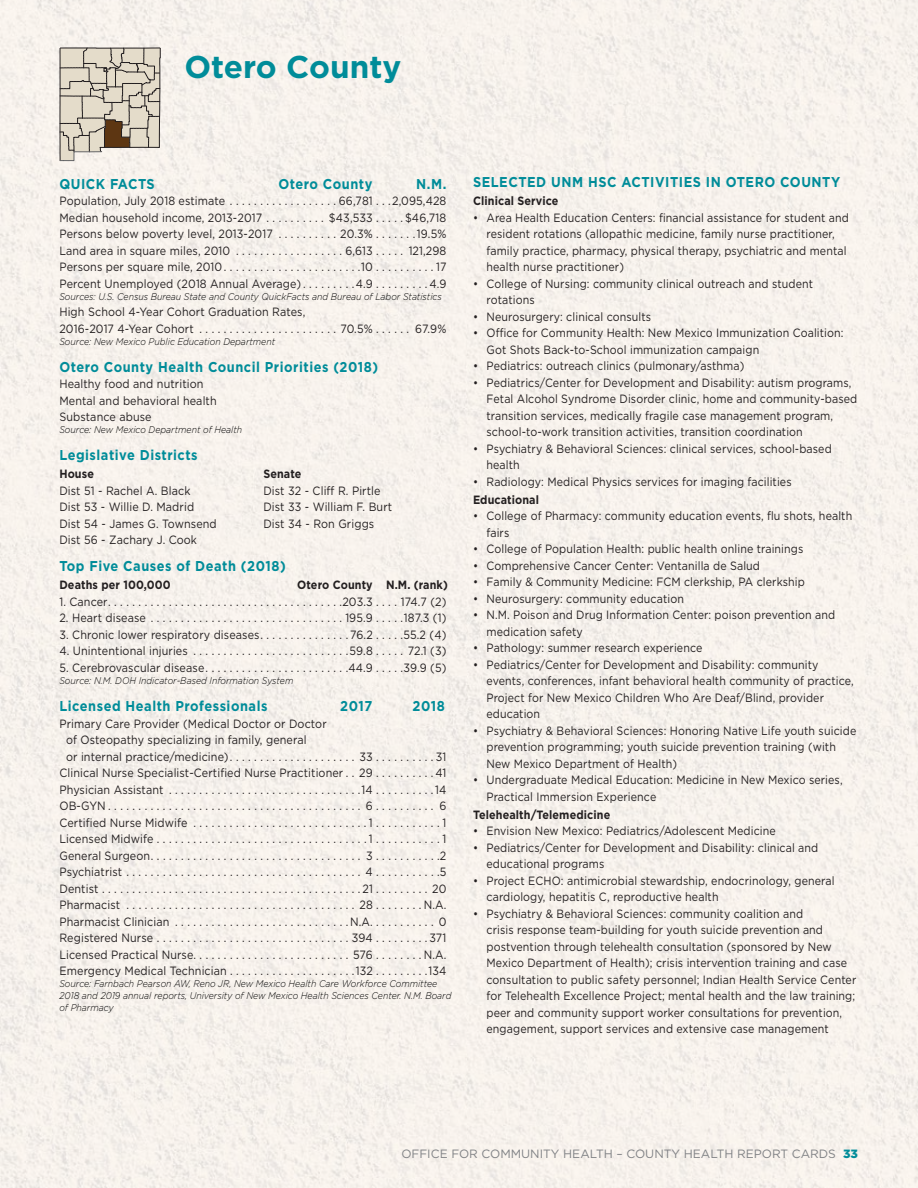
<style>
.page{position:relative;width:918px;height:1188px;background:#fff}
.page>*{position:absolute;margin:0;border:0;box-sizing:border-box;transform-origin:0 0}
.t1{font:700 31.5px "Gotham";color:#008c99}
.t2{font:700 14.25px "Gotham";letter-spacing:.04em;color:#008c99;scale:.9 1}
.t3{font:12px/16.5px "Gotham";letter-spacing:.01em;color:#231f20;scale:.89 1}
.t4{font:12px/16.5px "Gotham";letter-spacing:.01em;color:#231f20;scale:.9 1}
.t5{font:700 12px "Gotham";letter-spacing:.01em;color:#231f20;scale:.9 1}
.t6{font:12px "Gotham";color:#808285}
.t7{font:italic 300 9.75px/12px "Gotham";color:#000;scale:.9 1}
.s1{font-weight:900;color:#008c99}
</style>
<div class="page">
<img style="left:0;top:0;width:918px;height:1188px">
<svg style="left:60px;top:48px;width:101px;height:119px;background:#cac2b3"></svg>
<h1 class="t1" style="left:184px;top:46px;width:218px">Otero County</h1>
<p class="t2" style="left:59px;top:174px;width:108px">QUICK FACTS</p>
<p class="t2" style="left:278px;top:174px;width:106px">Otero County</p>
<p class="t2" style="left:416px;top:174px;width:35px">N.M.</p>
<p class="t4" style="left:59px;top:192px;width:432px;text-align:justify">Population, July 2018 estimate . . . . . . . . . . . . . . . . . 66,781 . . 2,095,428<br>Median household income, 2013-2017 . . . . . . . . . . $43,533 . . . . $46,718<br>Persons below poverty level, 2013-2017 . . . . . . . . . . 20.3% . . . . . . 19.5% Land area in square miles, 2010 . . . . . . . . . . . . . . . . . 6,613 . . . . . 121,298<br>Persons per square mile, 2010 . . . . . . . . . . . . . . . . . . . . . . 10 . . . . . . . . . 17<br>Percent Unemployed (2018 Annual Average) . . . . . . . . 4.9 . . . . . . . . 4.9</p>
<p class="t7" style="left:59px;top:290px;width:426px">Sources: U.S. Census Bureau State and County QuickFacts and Bureau of Labor Statistics</p>
<p class="t4" style="left:59px;top:303px;width:431px">High School 4-Year Cohort Graduation Rates,<br>2016-2017 4-Year Cohort . . . . . . . . . . . . . . . . . . . . . . . 70.5% . . . . . . 67.9%</p>
<p class="t7" style="left:59px;top:335px;width:241px">Source: New Mexico Public Education Department</p>
<p class="t2" style="left:59px;top:357px;width:356px">Otero County Health Council Priorities (2018)</p>
<p class="t4" style="left:59px;top:375px;width:176px">Healthy food and nutrition<br>Mental and behavioral health<br>Substance abuse</p>
<p class="t7" style="left:59px;top:423px;width:205px">Source: New Mexico Department of Health</p>
<p class="t2" style="left:59px;top:446px;width:155px">Legislative Districts</p>
<p class="t5" style="left:59px;top:466px;width:40px">House</p>
<p class="t5" style="left:263px;top:466px;width:44px">Senate</p>
<p class="t4" style="left:59px;top:482px;width:147px">Dist 51 - Rachel A. Black</p>
<p class="t4" style="left:263px;top:482px;width:132px">Dist 32 - Cliff R. Pirtle</p>
<p class="t4" style="left:59px;top:499px;width:151px">Dist 53 - Willie D. Madrid</p>
<p class="t4" style="left:263px;top:499px;width:145px">Dist 33 - William F. Burt</p>
<p class="t4" style="left:59px;top:515px;width:176px">Dist 54 - James G. Townsend</p>
<p class="t4" style="left:263px;top:515px;width:125px">Dist 34 - Ron Griggs</p>
<p class="t4" style="left:59px;top:532px;width:155px">Dist 56 - Zachary J. Cook</p>
<p class="t2" style="left:59px;top:557px;width:253px">Top Five Causes of Death (2018)</p>
<p class="t5" style="left:59px;top:577px;width:125px">Deaths per 100,000</p>
<p class="t5" style="left:297px;top:577px;width:169px">Otero County N.M. (rank)</p>
<p class="t4" style="left:59px;top:593px;width:432px">1. Cancer . . . . . . . . . . . . . . . . . . . . . . . . . . . . . . . . . . . . . . 203.3 . . . . 174.7 (2)</p>
<p class="t4" style="left:59px;top:610px;width:432px">2. Heart disease . . . . . . . . . . . . . . . . . . . . . . . . . . . . . . . 195.9 . . . . 187.3 (1)</p>
<p class="t4" style="left:59px;top:626px;width:432px">3. Chronic lower respiratory diseases . . . . . . . . . . . . . . 76.2 . . . . 55.2 (4)</p>
<p class="t4" style="left:59px;top:643px;width:431px">4. Unintentional injuries . . . . . . . . . . . . . . . . . . . . . . . . . 59.8 . . . . . 72.1 (3)</p>
<p class="t4" style="left:59px;top:659px;width:432px">5. Cerebrovascular disease . . . . . . . . . . . . . . . . . . . . . . . 44.9 . . . . 39.9 (5)</p>
<p class="t7" style="left:59px;top:674px;width:261px">Source: N.M. DOH Indicator-Based Information System</p>
<p class="t2" style="left:59px;top:697px;width:233px">Licensed Health Professionals</p>
<p class="t2" style="left:340px;top:697px;width:37px">2017</p>
<p class="t2" style="left:413px;top:697px;width:37px">2018</p>
<p class="t4" style="left:59px;top:715px;width:299px">Primary Care Provider (Medical Doctor or Doctor</p>
<p class="t4" style="left:66px;top:731px;width:269px">of Osteopathy specializing in family, general</p>
<p class="t4" style="left:66px;top:748px;width:424px">or internal practice/medicine) . . . . . . . . . . . . . . . . . . . . . 33 . . . . . . . . . 31</p>
<p class="t4" style="left:59px;top:764px;width:432px">Clinical Nurse Specialist-Certified Nurse Practitioner . . 29 . . . . . . . . . 41</p>
<p class="t4" style="left:59px;top:781px;width:432px">Physician Assistant . . . . . . . . . . . . . . . . . . . . . . . . . . . . . . . 14 . . . . . . . . . 14</p>
<p class="t4" style="left:59px;top:797px;width:432px">OB-GYN . . . . . . . . . . . . . . . . . . . . . . . . . . . . . . . . . . . . . . . . . . 6 . . . . . . . . . . 6</p>
<p class="t4" style="left:59px;top:814px;width:431px">Certified Nurse Midwife . . . . . . . . . . . . . . . . . . . . . . . . . . . . 1 . . . . . . . . . . 1</p>
<p class="t4" style="left:59px;top:830px;width:432px">Licensed Midwife . . . . . . . . . . . . . . . . . . . . . . . . . . . . . . . . . . 1 . . . . . . . . . . 1</p>
<p class="t4" style="left:59px;top:847px;width:432px">General Surgeon . . . . . . . . . . . . . . . . . . . . . . . . . . . . . . . . . . . 3 . . . . . . . . . . 2</p>
<p class="t4" style="left:59px;top:863px;width:432px">Psychiatrist . . . . . . . . . . . . . . . . . . . . . . . . . . . . . . . . . . . . . . . 4 . . . . . . . . . . 5</p>
<p class="t4" style="left:59px;top:880px;width:432px">Dentist . . . . . . . . . . . . . . . . . . . . . . . . . . . . . . . . . . . . . . . . . . 21 . . . . . . . . . 20</p>
<p class="t4" style="left:59px;top:896px;width:430px">Pharmacist . . . . . . . . . . . . . . . . . . . . . . . . . . . . . . . . . . . . . . 28 . . . . . . . N.A.</p>
<p class="t4" style="left:59px;top:913px;width:431px">Pharmacist Clinician . . . . . . . . . . . . . . . . . . . . . . . . . . . . N.A. . . . . . . . . . . 0</p>
<p class="t4" style="left:59px;top:929px;width:432px">Registered Nurse . . . . . . . . . . . . . . . . . . . . . . . . . . . . . . . . 394 . . . . . . . . 371</p>
<p class="t4" style="left:60px;top:946px;width:430px">Licensed Practical Nurse.......................... 576 . . . . . . . N.A.</p>
<p class="t4" style="left:60px;top:962px;width:432px">Emergency Medical Technician . . . . . . . . . . . . . . . . . . . . 132 . . . . . . . . 134</p>
<p class="t7" style="left:59px;top:977px;width:437px">Source: Farnbach Pearson AW, Reno JR, New Mexico Health Care Workforce Committee<br>2018 and 2019 annual reports, University of New Mexico Health Sciences Center. N.M. Board of Pharmacy</p>
<p class="t2" style="left:473px;top:173px;width:409px">SELECTED UNM HSC ACTIVITIES IN OTERO COUNTY</p>
<p class="t5" style="left:473px;top:193px;width:97px">Clinical Service</p>
<p class="t3" style="left:487px;top:209px;width:409px;text-indent:-13px">• Area Health Education Centers: financial assistance for student and resident rotations (allopathic medicine, family nurse practitioner, family practice, pharmacy, physical therapy, psychiatric and mental health nurse practitioner)</p>
<p class="t3" style="left:487px;top:275px;width:368px;text-indent:-13px">• College of Nursing: community clinical outreach and student rotations</p>
<p class="t3" style="left:473px;top:308px;width:202px">• Neurosurgery: clinical consults</p>
<p class="t3" style="left:487px;top:325px;width:403px;text-indent:-13px">• Office for Community Health: New Mexico Immunization Coalition:<br>Got Shots Back-to-School immunization campaign</p>
<p class="t3" style="left:473px;top:358px;width:306px">• Pediatrics: outreach clinics (pulmonary/asthma)</p>
<p class="t3" style="left:487px;top:374px;width:418px;text-indent:-13px">• Pediatrics/Center for Development and Disability: autism programs, Fetal Alcohol Syndrome Disorder clinic, home and community-based transition services, medically fragile case management program, school-to-work transition activities, transition coordination</p>
<p class="t3" style="left:487px;top:440px;width:389px;text-indent:-13px">• Psychiatry &amp; Behavioral Sciences: clinical services, school-based health</p>
<p class="t3" style="left:473px;top:473px;width:360px">• Radiology: Medical Physics services for imaging facilities</p>
<p class="t5" style="left:473px;top:492px;width:75px">Educational</p>
<p class="t3" style="left:487px;top:508px;width:412px;text-indent:-13px">• College of Pharmacy: community education events, flu shots, health fairs</p>
<p class="t3" style="left:473px;top:541px;width:373px">• College of Population Health: public health online trainings</p>
<p class="t3" style="left:473px;top:557px;width:324px">• Comprehensive Cancer Center: Ventanilla de Salud</p>
<p class="t3" style="left:473px;top:574px;width:374px">• Family &amp; Community Medicine: FCM clerkship, PA clerkship</p>
<p class="t3" style="left:473px;top:590px;width:238px">• Neurosurgery: community education</p>
<p class="t3" style="left:487px;top:607px;width:393px;text-indent:-13px">• N.M. Poison and Drug Information Center: poison prevention and medication safety</p>
<p class="t3" style="left:473px;top:640px;width:259px">• Pathology: summer research experience</p>
<p class="t3" style="left:487px;top:656px;width:414px;text-indent:-13px">• Pediatrics/Center for Development and Disability: community events, conferences, infant behavioral health community of practice, Project for New Mexico Children Who Are Deaf/Blind, provider education</p>
<p class="t3" style="left:487px;top:722px;width:417px;text-indent:-13px">• Psychiatry &amp; Behavioral Sciences: Honoring Native Life youth suicide prevention programming; youth suicide prevention training (with<br>New Mexico Department of Health)</p>
<p class="t3" style="left:487px;top:772px;width:402px;text-indent:-13px">• Undergraduate Medical Education: Medicine in New Mexico series,<br>Practical Immersion Experience</p>
<p class="t5" style="left:473px;top:807px;width:154px">Telehealth/Telemedicine</p>
<p class="t3" style="left:473px;top:823px;width:342px">• Envision New Mexico: Pediatrics/Adolescent Medicine</p>
<p class="t3" style="left:487px;top:839px;width:374px;text-indent:-13px">• Pediatrics/Center for Development and Disability: clinical and educational programs</p>
<p class="t3" style="left:487px;top:872px;width:392px;text-indent:-13px">• Project ECHO: antimicrobial stewardship, endocrinology, general cardiology, hepatitis C, reproductive health</p>
<p class="t3" style="left:487px;top:905px;width:417px;text-indent:-13px">• Psychiatry &amp; Behavioral Sciences: community coalition and<br>crisis response team-building for youth suicide prevention and postvention through telehealth consultation (sponsored by New Mexico Department of Health); crisis intervention training and case consultation to public safety personnel; Indian Health Service Center for Telehealth Excellence Project; mental health and the law training; peer and community support worker consultations for prevention, engagement, support services and extensive case management</p>
<p class="t6" style="left:401px;top:1146px;width:458px">OFFICE FOR COMMUNITY HEALTH – COUNTY HEALTH REPORT CARDS <span class="s1">33</span></p>
</div>
